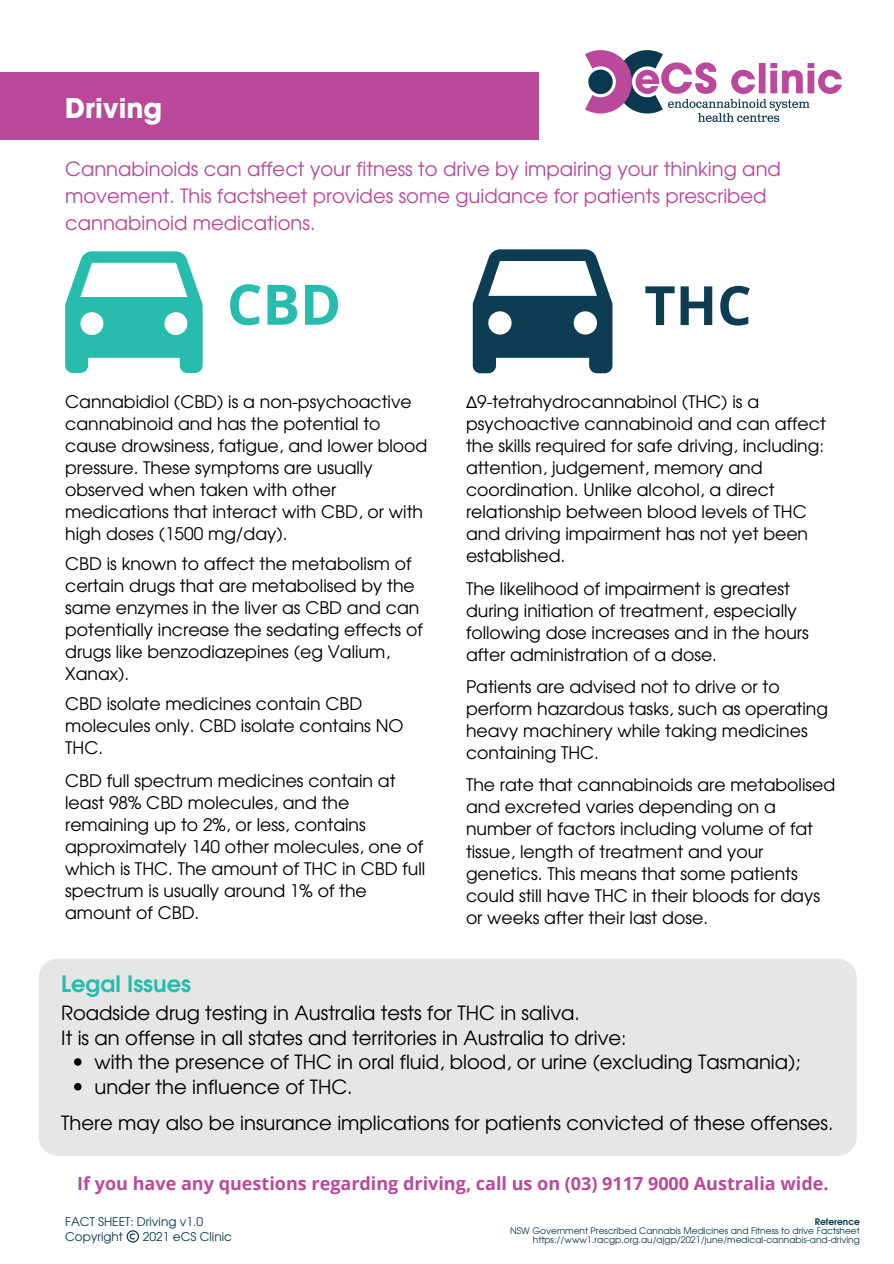
<style>
.page{position:relative;width:894px;height:1264px;background:#fff}
.page>*{position:absolute;margin:0;border:0;box-sizing:border-box;transform-origin:0 0}
.t1{font:700 55.8px "Open Sans";color:#27bcae}
.t2{font:700 54.15px "Open Sans";color:#0d3d52}
.t3{font:700 27px "Avant Garde";color:#fff}
.t4{font:700 22.5px "Te X Gyre Adventor";color:#27bcae}
.t5{font:19.5px "Te X Gyre Adventor";color:#000001}
.t6{font:19.5px/27px "Te X Gyre Adventor";color:#ba489b}
.t7{font:700 18px "Open Sans";color:#ba489b}
.t8{font:17.25px/21.9px "Te X Gyre Adventor";color:#000001}
.t9{font:12px "Te X Gyre Adventor";color:#0c3a50}
.t10{font:9px/9px "Te X Gyre Adventor";color:#0c3a50;text-align:right}
.t11{font:700 9px "Te X Gyre Adventor";color:#0c3a50}
</style>
<div class="page">
<svg style="left:65px;top:251px;width:137px;height:122px"></svg>
<svg style="left:472px;top:249px;width:140px;height:124px"></svg>
<svg style="left:127px;top:1230px;width:12px;height:12px"></svg>
<div style="left:0;top:72px;width:539px;height:68px;background:#ba489b"></div>
<img style="left:585px;top:50px;width:256px;height:71px">
<div style="left:39px;top:958px;width:817px;height:197px;background:#e5e6e5;border-radius:19px"></div>
<svg style="left:74px;top:1058px;width:8px;height:7px"></svg>
<svg style="left:74px;top:1083px;width:8px;height:7px"></svg>
<p class="t3" style="left:65px;top:91px;width:99px">Driving</p>
<p class="t6" style="left:65px;top:154px;width:717px">Cannabinoids can affect your fitness to drive by impairing your thinking and movement. This factsheet provides some guidance for patients prescribed cannabinoid medications.</p>
<p class="t1" style="left:227px;top:265px;width:116px">CBD</p>
<p class="t2" style="left:644px;top:267px;width:109px">THC</p>
<p class="t8" style="left:65px;top:389px;width:363px">Cannabidiol (CBD) is a non-psychoactive cannabinoid and has the potential to cause drowsiness, fatigue, and lower blood pressure. These symptoms are usually observed when taken with other medications that interact with CBD, or with high doses (1500 mg/day).</p>
<p class="t8" style="left:65px;top:552px;width:359px">CBD is known to affect the metabolism of certain drugs that are metabolised by the same enzymes in the liver as CBD and can potentially increase the sedating effects of drugs like benzodiazepines (eg Valium, Xanax).</p>
<p class="t8" style="left:65px;top:692px;width:340px">CBD isolate medicines contain CBD molecules only. CBD isolate contains NO<br>THC.</p>
<p class="t8" style="left:65px;top:768px;width:361px">CBD full spectrum medicines contain at least 98% CBD molecules, and the remaining up to 2%, or less, contains approximately 140 other molecules, one of which is THC. The amount of THC in CBD full spectrum is usually around 1% of the amount of CBD.</p>
<p class="t4" style="left:61px;top:964px;width:131px">Legal Issues</p>
<p class="t8" style="left:466px;top:389px;width:361px">Δ9-tetrahydrocannabinol (THC) is a psychoactive cannabinoid and can affect the skills required for safe driving, including: attention, judgement, memory and coordination. Unlike alcohol, a direct relationship between blood levels of THC and driving impairment has not yet been established.</p>
<p class="t8" style="left:466px;top:576px;width:344px">The likelihood of impairment is greatest during initiation of treatment, especially following dose increases and in the hours after administration of a dose.</p>
<p class="t8" style="left:466px;top:674px;width:363px">Patients are advised not to drive or to perform hazardous tasks, such as operating heavy machinery while taking medicines containing THC.</p>
<p class="t8" style="left:466px;top:773px;width:370px">The rate that cannabinoids are metabolised and excreted varies depending on a number of factors including volume of fat tissue, length of treatment and your genetics. This means that some patients could still have THC in their bloods for days or weeks after their last dose.</p>
<p class="t5" style="left:61px;top:997px;width:520px">Roadside drug testing in Australia tests for THC in saliva.</p>
<p class="t5" style="left:61px;top:1022px;width:566px">It is an offense in all states and territories in Australia to drive:</p>
<p class="t5" style="left:94px;top:1046px;width:707px">with the presence of THC in oral fluid, blood, or urine (excluding Tasmania);</p>
<p class="t5" style="left:94px;top:1071px;width:259px">under the influence of THC.</p>
<p class="t5" style="left:61px;top:1107px;width:773px">There may also be insurance implications for patients convicted of these offenses.</p>
<p class="t7" style="left:77px;top:1170px;width:752px">If you have any questions regarding driving, call us on (03) 9117 9000 Australia wide.</p>
<p class="t9" style="left:65px;top:1212px;width:139px">FACT SHEET: Driving v1.0</p>
<p class="t9" style="left:65px;top:1226px;width:59px">Copyright</p>
<p class="t9" style="left:143px;top:1226px;width:90px">2021 eCS Clinic</p>
<p class="t11" style="left:814px;top:1213px;width:46px">Reference</p>
<p class="t10" style="left:510px;top:1225px;width:351px">NSW Government Prescribed Cannabis Medicines and Fitness to drive Factsheet https://www1.racgp.org.au/ajgp/2021/june/medical-cannabis-and-driving</p>
</div>
